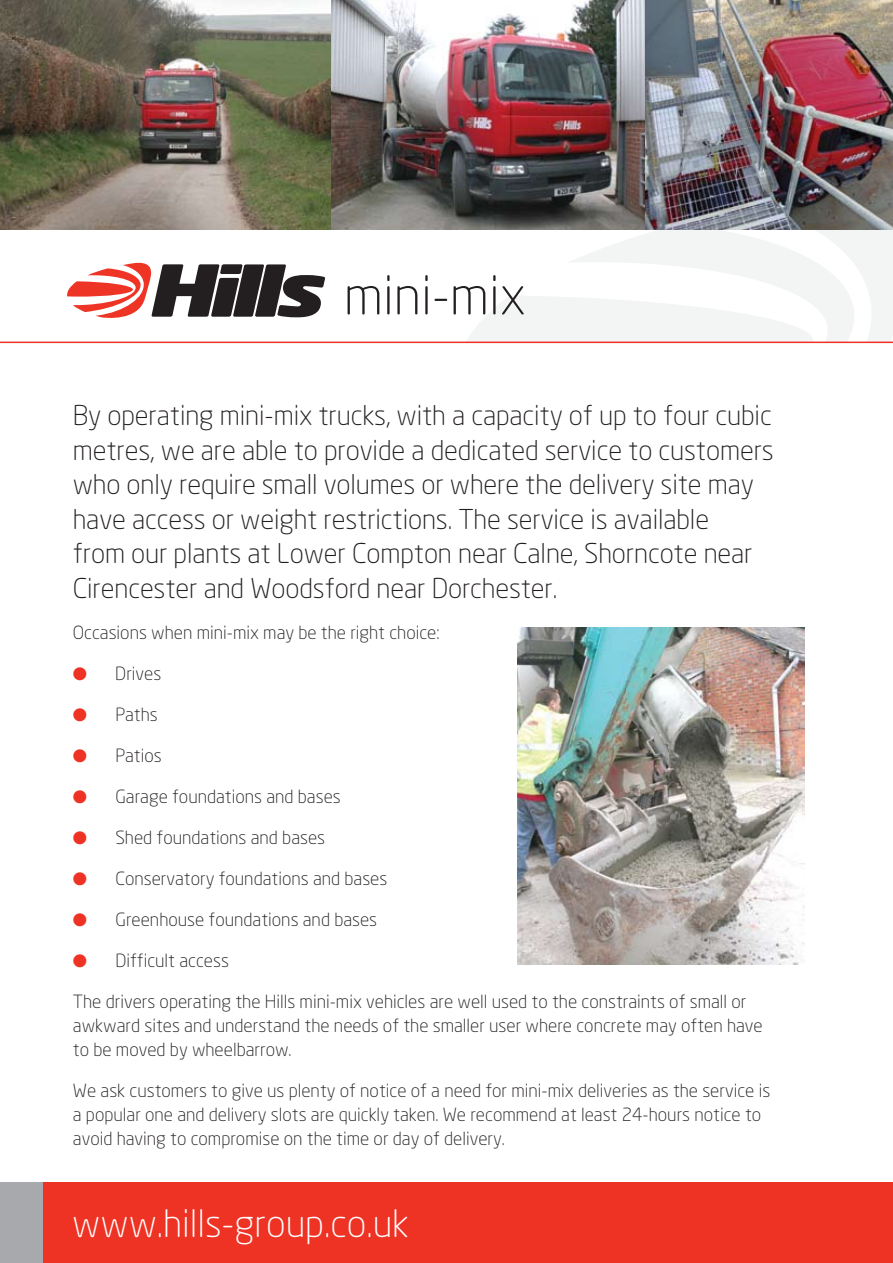
<style>
.page{position:relative;width:893px;height:1263px;background:#fff}
.page>*{position:absolute;margin:0;border:0;box-sizing:border-box;transform-origin:0 0}
.t1{font:300 52.5px "Neo Sans";color:#231f20}
.t2{font:300 37.5px "Neo Sans";color:#fff}
.t3{font:300 27px/34.5px "Neo Sans";letter-spacing:-.005em;color:#231f20}
.t4{font:300 18px/24px "Neo Sans";color:#231f20}
.s1{color:#ee3224}
</style>
<div class="page">
<div style="left:0;top:1182px;width:893px;height:81px;background:#ee3224"></div>
<div style="left:0;top:1182px;width:43px;height:81px;background:#a7a9ac"></div>
<svg style="left:458px;top:230px;width:435px;height:112px;fill:#f3f4f4"></svg>
<svg style="left:67px;top:262px;width:258px;height:56px"></svg>
<hr style="left:0;top:342px;width:893px;height:1px;background:#ee3224">
<img style="left:0;top:0;width:332px;height:230px">
<img style="left:332px;top:0;width:313px;height:230px">
<img style="left:645px;top:0;width:248px;height:230px">
<img style="left:517px;top:627px;width:288px;height:338px">
<h1 class="t1" style="left:344px;top:264px;width:183px">mini-mix</h1>
<p class="t3" style="left:73px;top:398px;width:702px">By operating mini-mix trucks, with a capacity of up to four cubic metres, we are able to provide a dedicated service to customers who only require small volumes or where the delivery site may have access or weight restrictions. The service is available<br>from our plants at Lower Compton near Calne, Shorncote near Cirencester and Woodsford near Dorchester.</p>
<p class="t4" style="left:73px;top:620px;width:368px">Occasions when mini-mix may be the right choice:</p>
<p class="t4" style="left:73px;top:661px;width:90px"><span class="s1">●</span> Drives</p>
<p class="t4" style="left:73px;top:702px;width:86px"><span class="s1">●</span> Paths</p>
<p class="t4" style="left:73px;top:743px;width:90px"><span class="s1">●</span> Patios</p>
<p class="t4" style="left:73px;top:784px;width:269px"><span class="s1">●</span> Garage foundations and bases</p>
<p class="t4" style="left:73px;top:825px;width:254px"><span class="s1">●</span> Shed foundations and bases</p>
<p class="t4" style="left:73px;top:866px;width:316px"><span class="s1">●</span> Conservatory foundations and bases</p>
<p class="t4" style="left:73px;top:907px;width:306px"><span class="s1">●</span> Greenhouse foundations and bases</p>
<p class="t4" style="left:73px;top:948px;width:158px"><span class="s1">●</span> Difficult access</p>
<p class="t4" style="left:73px;top:989px;width:691px">The drivers operating the Hills mini-mix vehicles are well used to the constraints of small or awkward sites and understand the needs of the smaller user where concrete may often have to be moved by wheelbarrow.</p>
<p class="t4" style="left:73px;top:1078px;width:699px">We ask customers to give us plenty of notice of a need for mini-mix deliveries as the service is a popular one and delivery slots are quickly taken. We recommend at least 24-hours notice to avoid having to compromise on the time or day of delivery.</p>
<h2 class="t2" style="left:72px;top:1201px;width:338px">www.hills-group.co.uk</h2>
</div>
